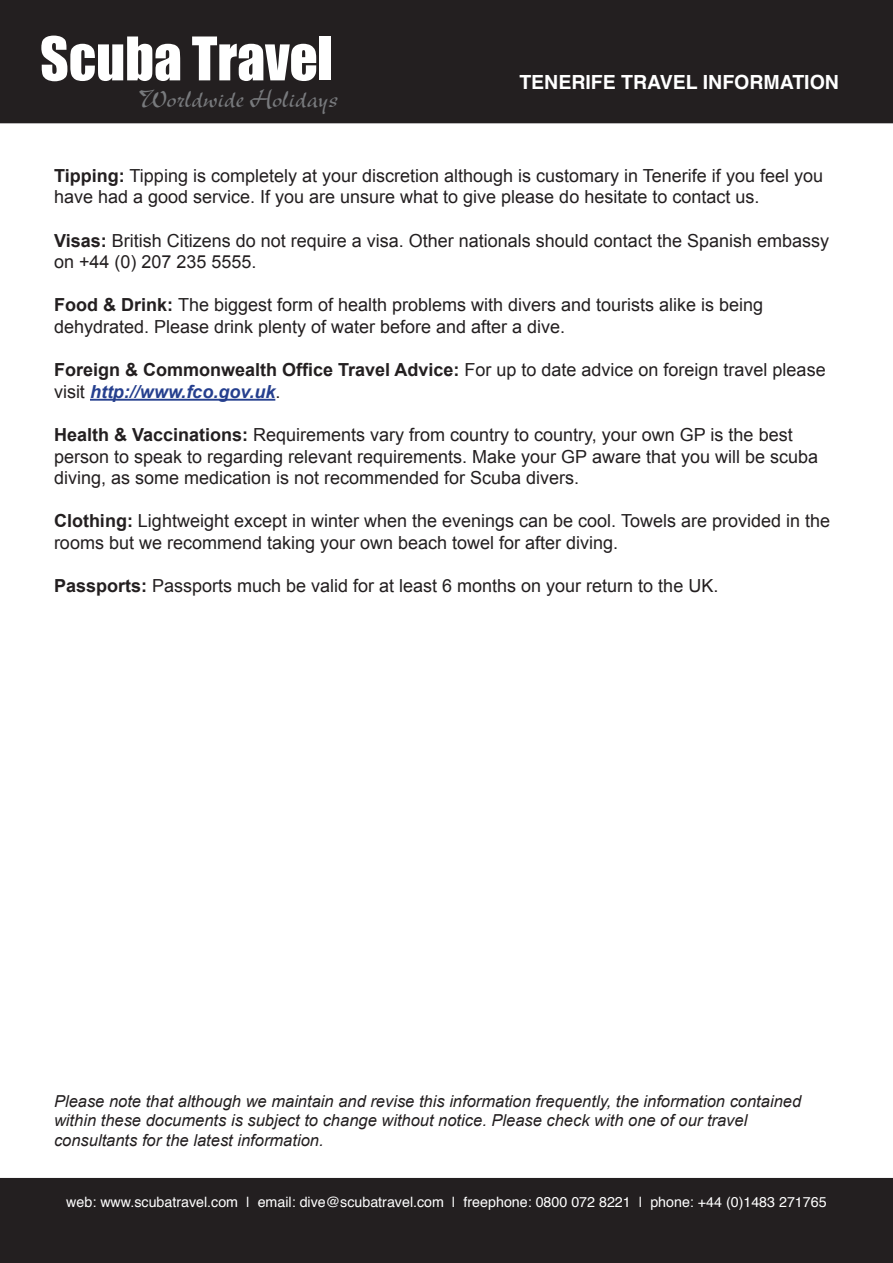
<style>
.page{position:relative;width:893px;height:1263px;background:#fff}
.page>*{position:absolute;margin:0;border:0;box-sizing:border-box;transform-origin:0 0}
.t1{font:55.5px "Impact";color:#fff}
.t2{font:27px "New Berolina";color:#787a7d}
.t3{font:700 19.5px "Helvetica";color:#fff}
.body{font:18px/21.6px "Arial";color:#231f20}
.body-2{font:italic 16.5px/19.8px "Arial";color:#231f20}
.t4{font:14.25px "Helvetica";color:#fff}
.s1{font-weight:700}
.s2{font-weight:700;font-style:italic;color:#253f8e}
</style>
<div class="page">
<div style="left:0;top:1178px;width:893px;height:85px;background:#231f20"></div>
<div style="left:0;top:0;width:893px;height:123px;background:#231f20"></div>
<div style="left:54px;top:1196px;width:785px;height:25px;background:#231f20"></div>
<hr style="left:90px;top:399px;width:185px;height:2px;background:#253f8e">
<p class="t1" style="left:40px;top:16px;width:294px">Scuba Travel</p>
<p class="t2" style="left:139px;top:83px;width:201px">Worldwide Holidays</p>
<p class="t3" style="left:519px;top:66px;width:321px">TENERIFE TRAVEL INFORMATION</p>
<p class="body" style="left:54px;top:165px;width:770px"><span class="s1">Tipping:</span> Tipping is completely at your discretion although is customary in Tenerife if you feel you have had a good service. If you are unsure what to give please do hesitate to contact us.</p>
<p class="body" style="left:54px;top:230px;width:777px"><span class="s1">Visas:</span> British Citizens do not require a visa. Other nationals should contact the Spanish embassy on +44 (0) 207 235 5555.</p>
<p class="body" style="left:54px;top:294px;width:711px"><span class="s1">Food &amp; Drink:</span> The biggest form of health problems with divers and tourists alike is being dehydrated. Please drink plenty of water before and after a dive.</p>
<p class="body" style="left:54px;top:359px;width:773px"><span class="s1">Foreign &amp; Commonwealth Office Travel Advice:</span> For up to date advice on foreign travel please visit <span class="s2">http://www.fco.gov.uk</span>.</p>
<p class="body" style="left:54px;top:424px;width:766px"><span class="s1">Health &amp; Vaccinations:</span> Requirements vary from country to country, your own GP is the best person to speak to regarding relevant requirements. Make your GP aware that you will be scuba diving, as some medication is not recommended for Scuba divers.</p>
<p class="body" style="left:54px;top:510px;width:778px"><span class="s1">Clothing:</span> Lightweight except in winter when the evenings can be cool. Towels are provided in the rooms but we recommend taking your own beach towel for after diving.</p>
<p class="body" style="left:54px;top:575px;width:666px"><span class="s1">Passports:</span> Passports much be valid for at least 6 months on your return to the UK.</p>
<p class="body-2" style="left:54px;top:1091px;width:749px">Please note that although we maintain and revise this information frequently, the information contained within these documents is subject to change without notice. Please check with one of our travel consultants for the latest information.</p>
<p class="t4" style="left:66px;top:1191px;width:762px">web: www.scubatravel.com | email: dive@scubatravel.com | freephone: 0800 072 8221 | phone: +44 (0)1483 271765</p>
</div>
